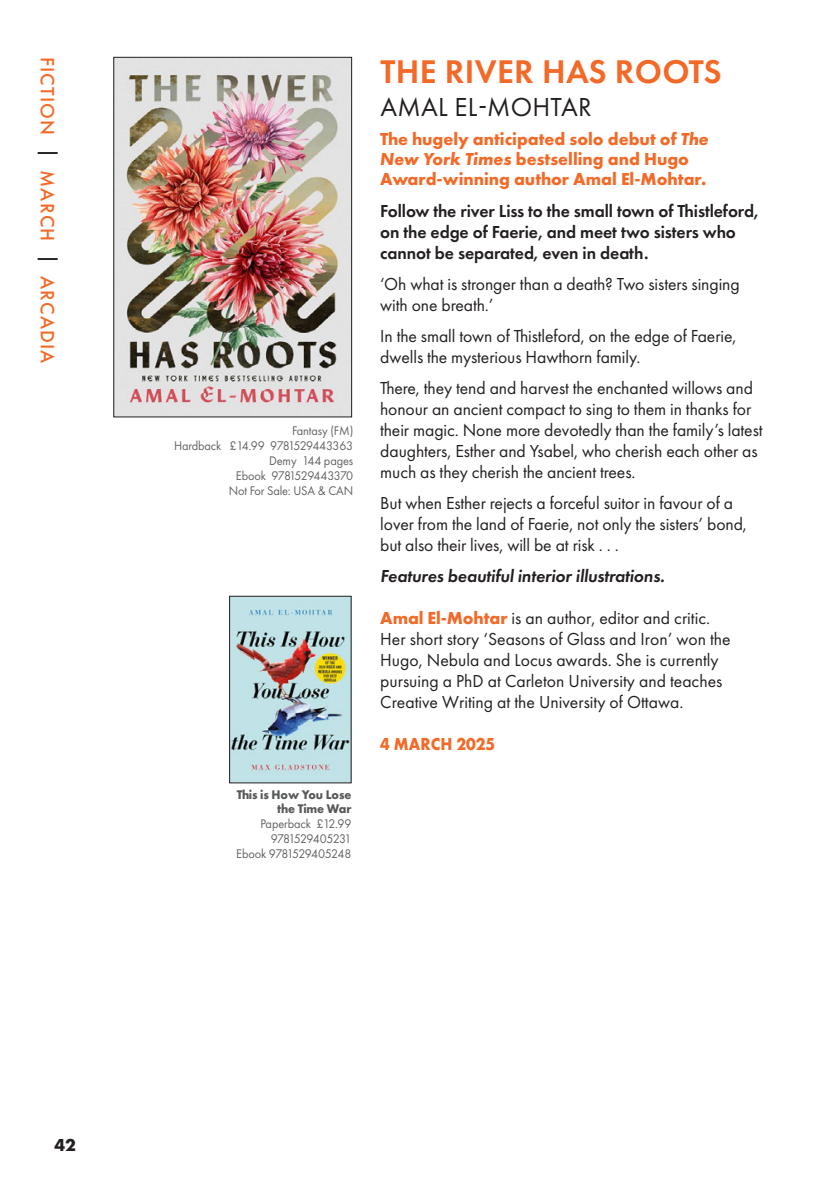
<style>
.page{position:relative;width:840px;height:1191px;background:#fff}
.page>*{position:absolute;margin:0;border:0;box-sizing:border-box;transform-origin:0 0}
.Book_Title{font:600 34px "Futura PT";letter-spacing:.01em;color:#f36a28}
.Author{font:27px "Futura PT";letter-spacing:.01em;color:#231f20}
.t1{font:500 20px "Futura PT";letter-spacing:.06em;color:#f36a28}
.Blurb{font:18px/21px "Futura PT";letter-spacing:-.005em;color:#231f20}
.Blurb-2{font:600 18px/21px "Futura PT";letter-spacing:-.005em;color:#231f20}
.Subtitle{font:700 18px/20px "Futura PT";color:#f36a28}
.Blurb-3{font:italic 600 18px "Futura PT";letter-spacing:-.005em;color:#231f20}
.Blurb-4{font:700 18px "Futura PT";letter-spacing:.01em;color:#f36a28;scale:.9 1}
.t2{font:700 18px "Futura PT";color:#231f20}
.ISBN_title{font:13px "Futura PT";letter-spacing:-.01em;color:#636366;scale:.95 1}
.ISBN_TItle{font:13px/15px "Futura PT";letter-spacing:-.045em;color:#636366;text-align:right;scale:.95 1}
.ISBN_TItle-2{font:700 13px/14px "Futura PT";letter-spacing:-.01em;color:#57585a;text-align:right;scale:.95 1}
.ISBN_title-2{font:13px "Futura PT";letter-spacing:-.055em;color:#636366;scale:.95 1}
.ISBN_TItle-3{font:13px "Futura PT";letter-spacing:-.01em;color:#636366;scale:.95 1}
.s1{color:#231f20}
.s2{font-style:italic}
.s3{font-weight:700;color:#f36a28}
</style>
<div class="page">
<img style="left:231px;top:598px;width:118px;height:183px">
<div style="left:229px;top:596px;width:122px;height:187px;border:1px solid #231f20"></div>
<img style="left:115px;top:59px;width:234px;height:356px">
<div style="left:113px;top:57px;width:238px;height:360px;border:1px solid #231f20"></div>
<p class="t1" style="left:60px;top:57px;width:308px;rotate:90deg">FICTION <span class="s1">|</span> MARCH <span class="s1">|</span> ARCADIA</p>
<p class="ISBN_title" style="left:292px;top:423px;width:66px">Fantasy (FM)</p>
<p class="ISBN_title" style="left:174px;top:438px;width:190px">Hardback £14.99 9781529443363</p>
<p class="ISBN_title" style="left:269px;top:453px;width:90px">Demy 144 pages</p>
<p class="ISBN_title-2" style="left:236px;top:468px;width:125px">Ebook 9781529443370</p>
<p class="ISBN_title" style="left:228px;top:483px;width:133px">Not For Sale: USA &amp; CAN</p>
<p class="ISBN_TItle-2" style="left:236px;top:787px;width:122px">This is How You Lose the Time War</p>
<p class="ISBN_TItle-3" style="left:260px;top:815px;width:97px">Paperback £12.99</p>
<p class="ISBN_TItle" style="left:236px;top:831px;width:123px">9781529405231<br>Ebook 9781529405248</p>
<p class="Book_Title" style="left:380px;top:50px;width:342px">THE RIVER HAS ROOTS</p>
<p class="Author" style="left:380px;top:91px;width:213px">AMAL EL-MOHTAR</p>
<p class="Subtitle" style="left:380px;top:128px;width:330px">The hugely anticipated solo debut of <span class="s2">The<br>New York Times</span> bestselling and Hugo<br>Award-winning author Amal El-Mohtar.</p>
<p class="Blurb-2" style="left:380px;top:200px;width:379px">Follow the river Liss to the small town of Thistleford, on the edge of Faerie, and meet two sisters who cannot be separated, even in death.</p>
<p class="Blurb" style="left:380px;top:274px;width:361px">‘Oh what is stronger than a death? Two sisters singing with one breath.’</p>
<p class="Blurb" style="left:380px;top:325px;width:357px">In the small town of Thistleford, on the edge of Faerie, dwells the mysterious Hawthorn family.</p>
<p class="Blurb" style="left:380px;top:377px;width:383px">There, they tend and harvest the enchanted willows and honour an ancient compact to sing to them in thanks for their magic. None more devotedly than the family’s latest daughters, Esther and Ysabel, who cherish each other as much as they cherish the ancient trees.</p>
<p class="Blurb" style="left:380px;top:492px;width:368px">But when Esther rejects a forceful suitor in favour of a lover from the land of Faerie, not only the sisters’ bond, but also their lives, will be at risk . . .</p>
<p class="Blurb-3" style="left:380px;top:564px;width:285px">Features beautiful interior illustrations.</p>
<p class="Blurb" style="left:380px;top:607px;width:352px"><span class="s3">Amal El-Mohtar</span> is an author, editor and critic.<br>Her short story ‘Seasons of Glass and Iron’ won the Hugo, Nebula and Locus awards. She is currently pursuing a PhD at Carleton University and teaches Creative Writing at the University of Ottawa.</p>
<p class="Blurb-4" style="left:380px;top:732px;width:129px">4 MARCH 2025</p>
<p class="t2" style="left:54px;top:1133px;width:23px">42</p>
</div>
